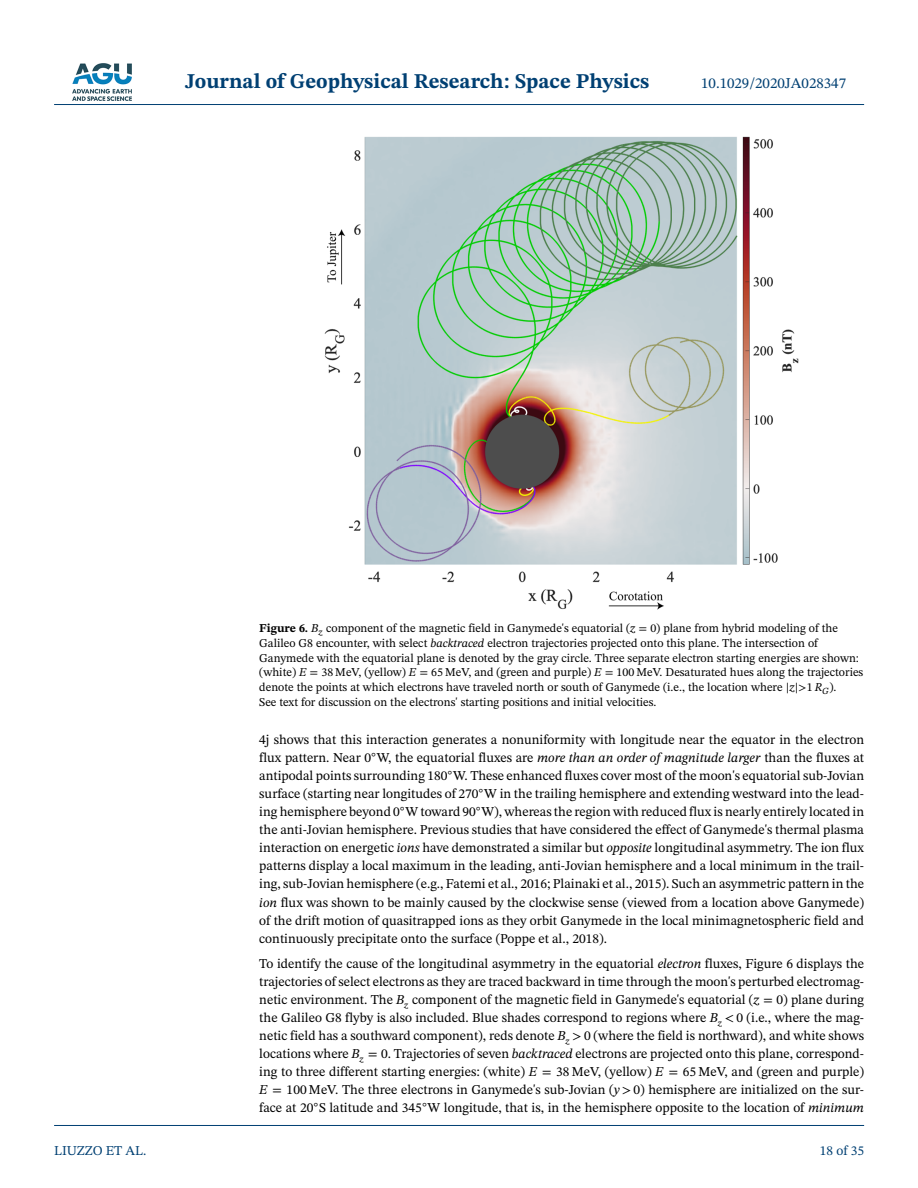
<style>
.page{position:relative;width:918px;height:1188px;background:#fff}
.page>*{position:absolute;margin:0;border:0;box-sizing:border-box;transform-origin:0 0}
.t1{font:700 21px "STIX Two Text";color:#004073}
.t2{font:15px "STIX Two Text";color:#004073}
.t3{font:13.5px/18px "STIX Two Text";color:#000;text-align:justify}
.t4{font:13.5px "STIX Two Text";color:#004073}
.t5{font:12px/15px "STIX Two Text";color:#000}
.s1{font-weight:700}
.s2{font-style:italic}
.s3{font-family:"STIX Math"}
.s4{font-family:"STIX Math Extensions"}
.s5{font-family:"STIX Math";font-style:italic}
</style>
<div class="page">
<img style="left:72px;top:63px;width:60px;height:38px">
<hr style="left:54px;top:104px;width:810px;height:1px;background:#004073">
<img style="left:324px;top:136px;width:475px;height:474px">
<hr style="left:54px;top:1125px;width:810px;height:1px;background:#004073">
<h1 class="t1" style="left:185px;top:73px;width:466px">Journal of Geophysical Research: Space Physics</h1>
<p class="t2" style="left:701px;top:77px;width:147px">10.1029/2020JA028347</p>
<p class="t5" style="left:259px;top:621px;width:606px"><span class="s1">Figure 6.</span> <span class="s2">B</span><sub>z</sub> component of the magnetic field in Ganymede's equatorial (<span class="s2">z</span> <span class="s3">=</span> 0) plane from hybrid modeling of the Galileo G8 encounter, with select <span class="s2">backtraced</span> electron trajectories projected onto this plane. The intersection of Ganymede with the equatorial plane is denoted by the gray circle. Three separate electron starting energies are shown: (white) <span class="s2">E</span> <span class="s3">=</span> 38 MeV, (yellow) <span class="s2">E</span> <span class="s3">=</span> 65 MeV, and (green and purple) <span class="s2">E</span> <span class="s3">=</span> 100 MeV. Desaturated hues along the trajectories denote the points at which electrons have traveled north or south of Ganymede (i.e., the location where <span class="s4">|</span><span class="s2">z</span><span class="s4">|</span><span class="s5">&gt;</span>1 <span class="s2">R</span><sub>G</sub>).<br>See text for discussion on the electrons' starting positions and initial velocities.</p>
<p class="t3" style="left:259px;top:732px;width:606px">4j shows that this interaction generates a nonuniformity with longitude near the equator in the electron flux pattern. Near 0<sup>◦</sup>W, the equatorial fluxes are <span class="s2">more than an order of magnitude larger</span> than the fluxes at antipodal points surrounding 180<sup>◦</sup>W. These enhanced fluxes cover most of the moon's equatorial sub-Jovian surface (starting near longitudes of 270<sup>◦</sup>W in the trailing hemisphere and extending westward into the lead&shy;ing hemisphere beyond 0<sup>◦</sup>W toward 90<sup>◦</sup>W), whereas the region with reduced flux is nearly entirely located in the anti-Jovian hemisphere. Previous studies that have considered the effect of Ganymede's thermal plasma interaction on energetic <span class="s2">ions</span> have demonstrated a similar but <span class="s2">opposite</span> longitudinal asymmetry. The ion flux patterns display a local maximum in the leading, anti-Jovian hemisphere and a local minimum in the trail&shy;ing, sub-Jovian hemisphere (e.g., Fatemi et al., 2016; Plainaki et al., 2015). Such an asymmetric pattern in the <span class="s2">ion</span> flux was shown to be mainly caused by the clockwise sense (viewed from a location above Ganymede) of the drift motion of quasitrapped ions as they orbit Ganymede in the local minimagnetospheric field and continuously precipitate onto the surface (Poppe et al., 2018).</p>
<p class="t3" style="left:259px;top:956px;width:606px">To identify the cause of the longitudinal asymmetry in the equatorial <span class="s2">electron</span> fluxes, Figure 6 displays the trajectories of select electrons as they are traced backward in time through the moon's perturbed electromag&shy;netic environment. The <span class="s2">B</span><sub>z</sub> component of the magnetic field in Ganymede's equatorial (<span class="s2">z</span> <span class="s3">=</span> 0) plane during the Galileo G8 flyby is also included. Blue shades correspond to regions where <span class="s2">B</span><sub>z</sub> <span class="s5">&lt;</span> 0 (i.e., where the mag&shy;netic field has a southward component), reds denote <span class="s2">B</span><sub>z</sub> <span class="s5">&gt;</span> 0 (where the field is northward), and white shows locations where <span class="s2">B</span><sub>z</sub> <span class="s3">=</span> 0. Trajectories of seven <span class="s2">backtraced</span> electrons are projected onto this plane, correspond&shy;ing to three different starting energies: (white) <span class="s2">E</span> <span class="s3">=</span> 38 MeV, (yellow) <span class="s2">E</span> <span class="s3">=</span> 65 MeV, and (green and purple)<br><span class="s2">E</span> <span class="s3">=</span> 100 MeV. The three electrons in Ganymede's sub-Jovian (<span class="s2">y</span> <span class="s5">&gt;</span> 0) hemisphere are initialized on the sur&shy;face at 20<sup>◦</sup>S latitude and 345<sup>◦</sup>W longitude, that is, in the hemisphere opposite to the location of <span class="s2">minimum</span></p>
<p class="t4" style="left:54px;top:1145px;width:94px">LIUZZO ET AL.</p>
<p class="t4" style="left:820px;top:1145px;width:46px">18 of 35</p>
</div>
